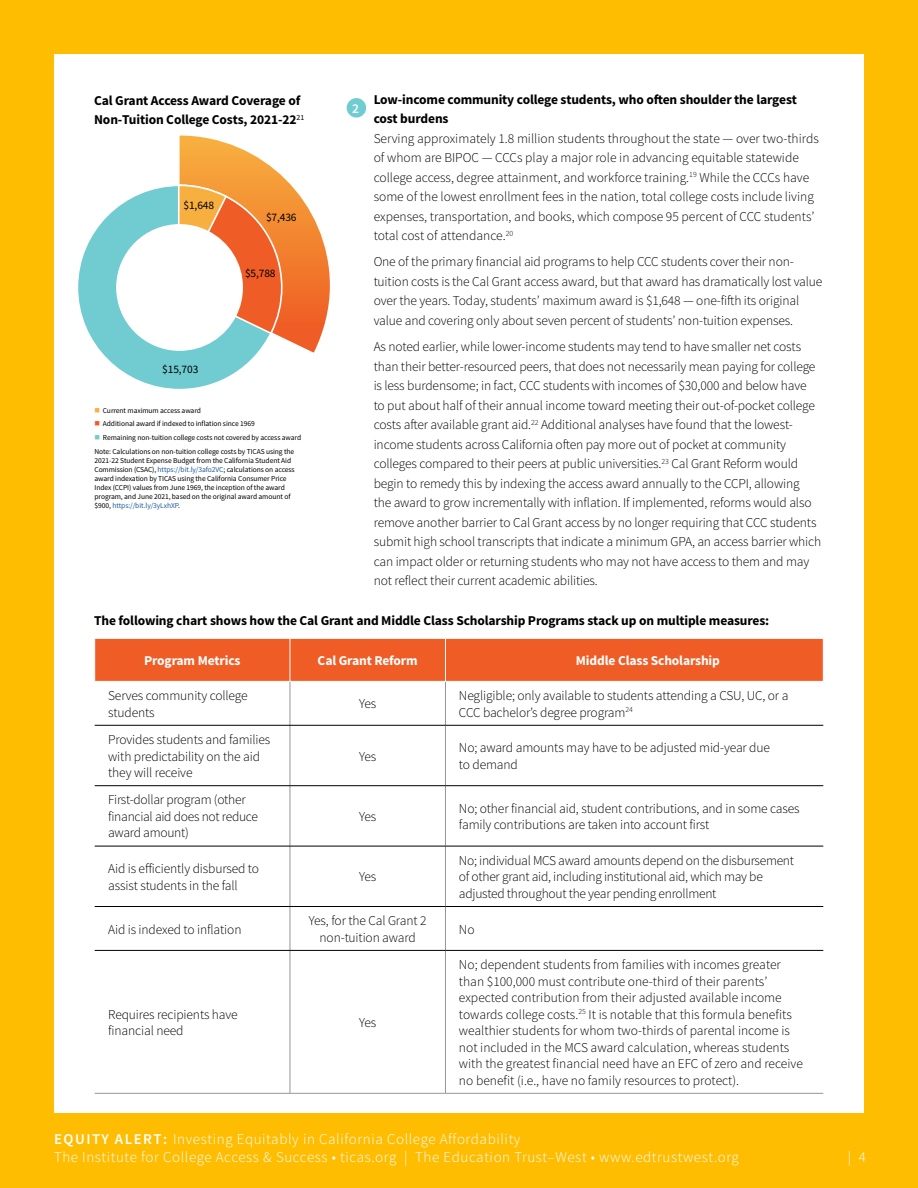
<style>
.page{position:relative;width:918px;height:1188px;background:#febd01}
.page>*{position:absolute;margin:0;border:0;box-sizing:border-box;transform-origin:0 0}
.t1{font:300 15px/18px "Source Sans Pro";letter-spacing:.04em;color:#fff}
.Body_copy{font:300 13.5px/19.5px "Source Sans Pro";letter-spacing:-.01em;color:#000}
.Sub-subhead{font:700 13.5px/19.5px "Source Sans Pro";letter-spacing:-.01em;color:#000}
.Number_Sub-subhead{font:700 13.5px/19.5px "Source Sans Pro";letter-spacing:-.01em;color:#000}
.Sub-subhead-2{font:700 13.5px "Source Sans Pro";letter-spacing:-.01em;color:#fff}
.Number_Sub-subhead-2{font:700 13.5px "Source Sans Pro";letter-spacing:-.01em;color:#fff}
.t2{font:600 13.5px "Source Sans Pro";color:#fff}
.Body_copy-2{font:11.4px "Source Sans Pro";letter-spacing:-.01em;color:#000}
.EndNote_7_8_SourceSa{font:7.5px/9px "Source Sans Pro";letter-spacing:-.01em;color:#000}
.s1{color:#f7af3f}
.s2{color:#ef5c25}
.s3{color:#70ccd1}
.s4{color:#215e9e}
.s5{font-weight:600}
</style>
<div class="page">
<div style="left:54px;top:54px;width:810px;height:1058px;background:#fff"></div>
<svg style="left:78px;top:135px;width:252px;height:254px"></svg>
<div style="left:347px;top:98px;width:19px;height:20px;background:#70ccd1;border-radius:50%"></div>
<div style="left:95px;top:639px;width:728px;height:42px;background:#ef5c25"></div>
<hr style="left:290px;top:682px;width:1px;height:43px;background:#939598">
<hr style="left:445px;top:682px;width:1px;height:43px;background:#939598">
<hr style="left:290px;top:725px;width:1px;height:61px;background:#939598">
<hr style="left:445px;top:725px;width:1px;height:61px;background:#939598">
<hr style="left:290px;top:786px;width:1px;height:60px;background:#939598">
<hr style="left:445px;top:786px;width:1px;height:60px;background:#939598">
<hr style="left:290px;top:846px;width:1px;height:60px;background:#939598">
<hr style="left:445px;top:846px;width:1px;height:60px;background:#939598">
<hr style="left:290px;top:907px;width:1px;height:43px;background:#939598">
<hr style="left:445px;top:907px;width:1px;height:43px;background:#939598">
<hr style="left:290px;top:951px;width:1px;height:142px;background:#939598">
<hr style="left:445px;top:951px;width:1px;height:142px;background:#939598">
<hr style="left:95px;top:1093px;width:195px;height:1px;background:#939598">
<hr style="left:290px;top:1093px;width:155px;height:1px;background:#939598">
<hr style="left:445px;top:1093px;width:378px;height:1px;background:#939598">
<hr style="left:95px;top:725px;width:195px;height:1px;background:#000">
<hr style="left:290px;top:725px;width:155px;height:1px;background:#000">
<hr style="left:445px;top:725px;width:378px;height:1px;background:#000">
<hr style="left:95px;top:785px;width:195px;height:1px;background:#000">
<hr style="left:290px;top:785px;width:155px;height:1px;background:#000">
<hr style="left:445px;top:785px;width:378px;height:1px;background:#000">
<hr style="left:95px;top:846px;width:195px;height:1px;background:#000">
<hr style="left:290px;top:846px;width:155px;height:1px;background:#000">
<hr style="left:445px;top:846px;width:378px;height:1px;background:#000">
<hr style="left:95px;top:906px;width:195px;height:1px;background:#000">
<hr style="left:290px;top:906px;width:155px;height:1px;background:#000">
<hr style="left:445px;top:906px;width:378px;height:1px;background:#000">
<hr style="left:95px;top:950px;width:195px;height:1px;background:#000">
<hr style="left:290px;top:950px;width:155px;height:1px;background:#000">
<hr style="left:445px;top:950px;width:378px;height:1px;background:#000">
<hr style="left:290px;top:639px;width:1px;height:42px;background:#fff">
<hr style="left:445px;top:639px;width:1px;height:42px;background:#fff">
<p class="Sub-subhead" style="left:94px;top:91px;width:212px">Cal Grant Access Award Coverage of<br>Non-Tuition College Costs, 2021-22<sup>21</sup></p>
<p class="Body_copy-2" style="left:184px;top:198px;width:32px">$1,648</p>
<p class="Body_copy-2" style="left:266px;top:210px;width:32px">$7,436</p>
<p class="Body_copy-2" style="left:245px;top:266px;width:32px">$5,788</p>
<p class="Body_copy-2" style="left:162px;top:362px;width:38px">$15,703</p>
<p class="EndNote_7_8_SourceSa" style="left:94px;top:406px;width:108px"><span class="s1">■</span> Current maximum access award</p>
<p class="EndNote_7_8_SourceSa" style="left:94px;top:419px;width:162px"><span class="s2">■</span> Additional award if indexed to inflation since 1969</p>
<p class="EndNote_7_8_SourceSa" style="left:94px;top:433px;width:208px"><span class="s3">■</span> Remaining non-tuition college costs not covered by access award</p>
<p class="EndNote_7_8_SourceSa" style="left:94px;top:447px;width:202px">Note: Calculations on non-tuition college costs by TICAS using the 2021-22 Student Expense Budget from the California Student Aid Commission (CSAC), <span class="s4">https://bit.ly/3afo2VC</span>; calculations on access award indexation by TICAS using the California Consumer Price Index (CCPI) values from June 1969, the inception of the award program, and June 2021, based on the original award amount of $900, <span class="s4">https://bit.ly/3yLxhXP</span>.</p>
<p class="t2" style="left:352px;top:100px;width:8px">2</p>
<p class="Number_Sub-subhead" style="left:374px;top:90px;width:425px">Low-income community college students, who often shoulder the largest cost burdens</p>
<p class="Body_copy" style="left:374px;top:129px;width:447px">Serving approximately 1.8 million students throughout the state — over two-thirds of whom are BIPOC — CCCs play a major role in advancing equitable statewide college access, degree attainment, and workforce training.<sup>19</sup> While the CCCs have some of the lowest enrollment fees in the nation, total college costs include living expenses, transportation, and books, which compose 95 percent of CCC students’ total cost of attendance.<sup>20</sup> <sup>21</sup></p>
<p class="Body_copy" style="left:374px;top:252px;width:450px">One of the primary financial aid programs to help CCC students cover their non&shy;tuition costs is the Cal Grant access award, but that award has dramatically lost value over the years. Today, students’ maximum award is $1,648 — one-fifth its original value and covering only about seven percent of students’ non-tuition expenses.</p>
<p class="Body_copy" style="left:374px;top:337px;width:449px">As noted earlier, while lower-income students may tend to have smaller net costs than their better-resourced peers, that does not necessarily mean paying for college is less burdensome; in fact, CCC students with incomes of $30,000 and below have<br>to put about half of their annual income toward meeting their out-of-pocket college costs after available grant aid.<sup>22</sup> Additional analyses have found that the lowest&shy;income students across California often pay more out of pocket at community colleges compared to their peers at public universities.<sup>23</sup> Cal Grant Reform would begin to remedy this by indexing the access award annually to the CCPI, allowing<br>the award to grow incrementally with inflation. If implemented, reforms would also remove another barrier to Cal Grant access by no longer requiring that CCC students submit high school transcripts that indicate a minimum GPA, an access barrier which can impact older or returning students who may not have access to them and may not reflect their current academic abilities.</p>
<p class="Sub-subhead" style="left:94px;top:611px;width:677px">The following chart shows how the Cal Grant and Middle Class Scholarship Programs stack up on multiple measures:</p>
<p class="Sub-subhead-2" style="left:144px;top:652px;width:98px">Program Metrics</p>
<p class="Sub-subhead-2" style="left:318px;top:652px;width:102px">Cal Grant Reform</p>
<p class="Number_Sub-subhead-2" style="left:576px;top:652px;width:146px">Middle Class Scholarship</p>
<p class="Body_copy" style="left:108px;top:687px;width:141px;line-height:16.5px">Serves community college students</p>
<p class="Body_copy" style="left:359px;top:694px;width:19px">Yes</p>
<p class="Body_copy" style="left:459px;top:687px;width:331px;line-height:16.5px">Negligible; only available to students attending a CSU, UC, or a<br>CCC bachelor’s degree program<sup>24</sup></p>
<p class="Body_copy" style="left:108px;top:731px;width:164px;line-height:16.5px">Provides students and families with predictability on the aid they will receive</p>
<p class="Body_copy" style="left:359px;top:746px;width:19px">Yes</p>
<p class="Body_copy" style="left:459px;top:740px;width:313px;line-height:16.5px">No; award amounts may have to be adjusted mid-year due to demand</p>
<p class="Body_copy" style="left:108px;top:792px;width:151px;line-height:16.5px">First-dollar program (other financial aid does not reduce award amount)</p>
<p class="Body_copy" style="left:359px;top:807px;width:19px">Yes</p>
<p class="Body_copy" style="left:459px;top:800px;width:342px;line-height:16.5px">No; other financial aid, student contributions, and in some cases family contributions are taken into account first</p>
<p class="Body_copy" style="left:108px;top:860px;width:152px;line-height:16.5px">Aid is efficiently disbursed to assist students in the fall</p>
<p class="Body_copy" style="left:359px;top:867px;width:19px">Yes</p>
<p class="Body_copy" style="left:459px;top:852px;width:337px;line-height:16.5px">No; individual MCS award amounts depend on the disbursement of other grant aid, including institutional aid, which may be adjusted throughout the year pending enrollment</p>
<p class="Body_copy" style="left:108px;top:919px;width:135px">Aid is indexed to inflation</p>
<p class="Body_copy" style="left:309px;top:913px;width:119px;line-height:16.5px;text-align:center">Yes, for the Cal Grant 2 non-tuition award</p>
<p class="Body_copy" style="left:459px;top:919px;width:17px">No</p>
<p class="Body_copy" style="left:108px;top:1006px;width:131px;line-height:16.5px">Requires recipients have financial need</p>
<p class="Body_copy" style="left:359px;top:1013px;width:19px">Yes</p>
<p class="Body_copy" style="left:459px;top:957px;width:345px;line-height:16.5px">No; dependent students from families with incomes greater than $100,000 must contribute one-third of their parents’ expected contribution from their adjusted available income towards college costs.<sup>25</sup> It is notable that this formula benefits wealthier students for whom two-thirds of parental income is not included in the MCS award calculation, whereas students with the greatest financial need have an EFC of zero and receive no benefit (i.e., have no family resources to protect).</p>
<p class="t1" style="left:54px;top:1130px;width:686px"><span class="s5">EQUITY ALERT:</span> Investing Equitably in California College Affordability<br>The Institute for College Access &amp; Success • ticas.org | The Education Trust–West • www.edtrustwest.org</p>
<p class="t1" style="left:848px;top:1148px;width:20px">| 4</p>
</div>
